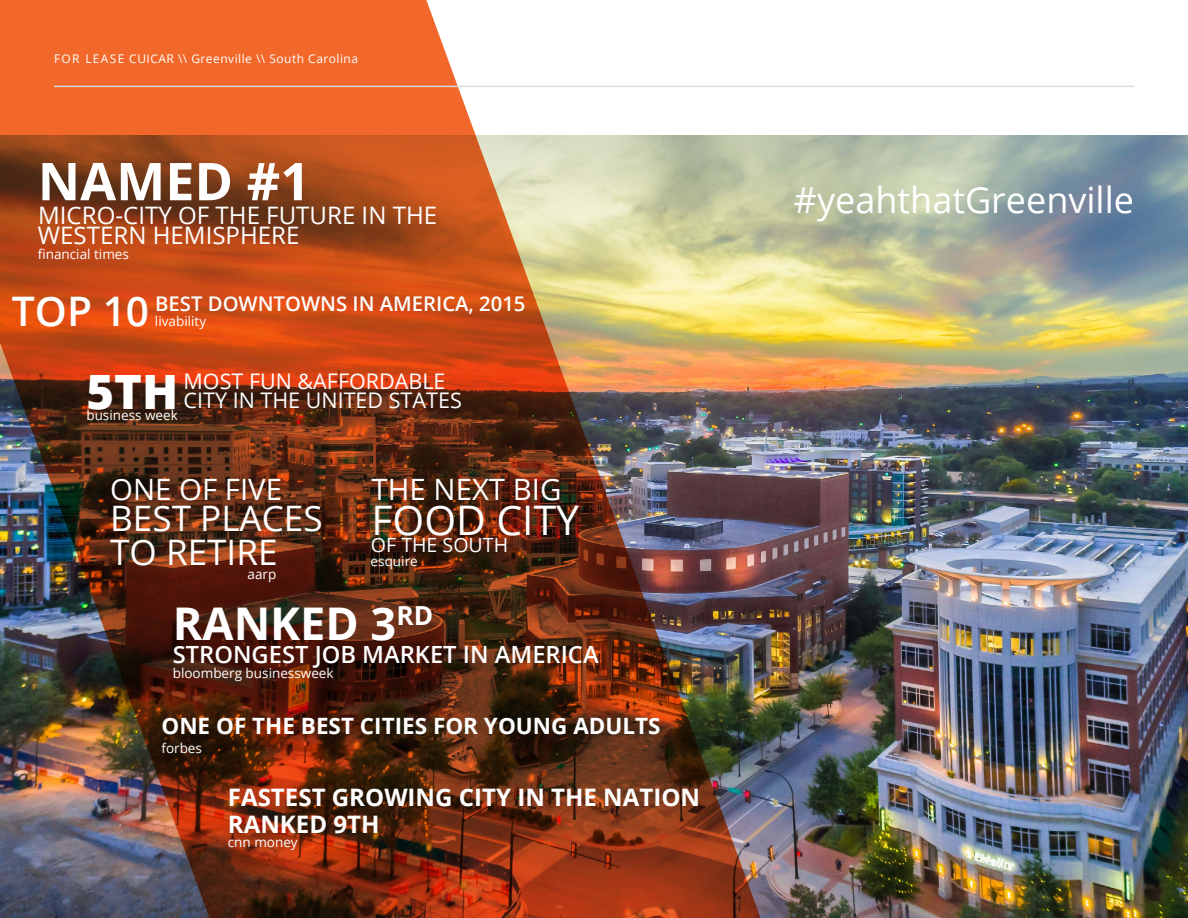
<style>
.page{position:relative;width:1188px;height:918px;background:#fff}
.page>*{position:absolute;margin:0;border:0;box-sizing:border-box;transform-origin:0 0}
.t1{font:700 52.2px "Open Sans";color:#fff}
.t2{font:700 45.15px "Open Sans";color:#fff}
.t3{font:40.8px "Open Sans";color:#fff}
.t4{font:36px "Open Sans";color:#fff}
.t5{font:35.1px/33.8px "Open Sans";color:#fff}
.t6{font:29.4px "Open Sans";color:#fff}
.t7{font:24.15px/20.5px "Open Sans";color:#fff}
.t8{font:700 24.15px/27px "Open Sans";color:#fff}
.t9{font:600 23.7px "Open Sans";color:#fff}
.t10{font:700 22.5px "Open Sans";color:#fff}
.t11{font:21.45px/19px "Open Sans";color:#fff}
.t12{font:600 20.25px "Open Sans";color:#fff}
.t13{font:19.65px "Open Sans";color:#fff}
.t14{font:13.5px "Open Sans";color:#fff}
.t15{font:12px "Open Sans";letter-spacing:.04em;color:#fff}
.s1{font-size:40.8px}
.s2{font-weight:800;font-size:47.25px}
</style>
<div class="page">
<img style="left:763px;top:135px;width:425px;height:783px">
<img style="left:0;top:0;width:763px;height:918px">
<hr style="left:54px;top:86px;width:1080px;height:1px;background:#d8dadd">
<p class="t15" style="left:54px;top:51px;width:306px">FOR LEASE CUICAR \\ Greenville \\ South Carolina</p>
<h1 class="t1" style="left:38px;top:144px;width:274px">NAMED #1</h1>
<h3 class="t7" style="left:38px;top:204px;width:401px">MICRO-CITY OF THE FUTURE IN THE<br>WESTERN HEMISPHERE</h3>
<p class="t14" style="left:38px;top:245px;width:93px">financial times</p>
<h3 class="t12" style="left:12px;top:290px;width:515px"><span class="s1">TOP 10</span> BEST DOWNTOWNS IN AMERICA, 2015</h3>
<p class="t14" style="left:155px;top:312px;width:53px">livability</p>
<h3 class="t11" style="left:184px;top:371px;width:280px;text-indent:-97px"><span class="s2">5TH</span> MOST FUN &amp;AFFORDABLE<br>CITY IN THE UNITED STATES</h3>
<p class="t14" style="left:86px;top:406px;width:93px">business week</p>
<h3 class="t6" style="left:110px;top:470px;width:173px">ONE OF FIVE</h3>
<h3 class="t5" style="left:110px;top:501px;width:214px">BEST PLACES<br>TO RETIRE</h3>
<p class="t14" style="left:248px;top:565px;width:30px">aarp</p>
<h3 class="t6" style="left:372px;top:470px;width:191px">THE NEXT BIG</h3>
<h3 class="t3" style="left:372px;top:493px;width:209px">FOOD CITY</h3>
<h3 class="t13" style="left:371px;top:531px;width:139px">OF THE SOUTH</h3>
<p class="t14" style="left:371px;top:552px;width:49px">esquire</p>
<h2 class="t2" style="left:173px;top:592px;width:262px">RANKED 3<sup>RD</sup></h2>
<h3 class="t9" style="left:173px;top:638px;width:427px">STRONGEST JOB MARKET IN AMERICA</h3>
<p class="t14" style="left:173px;top:664px;width:162px">bloomberg businessweek</p>
<h3 class="t10" style="left:161px;top:710px;width:501px">ONE OF THE BEST CITIES FOR YOUNG ADULTS</h3>
<p class="t14" style="left:161px;top:739px;width:42px">forbes</p>
<h3 class="t8" style="left:228px;top:783px;width:474px">FASTEST GROWING CITY IN THE NATION<br>RANKED 9TH</h3>
<p class="t14" style="left:228px;top:833px;width:71px">cnn money</p>
<h3 class="t4" style="left:794px;top:175px;width:342px">#yeahthatGreenville</h3>
</div>
